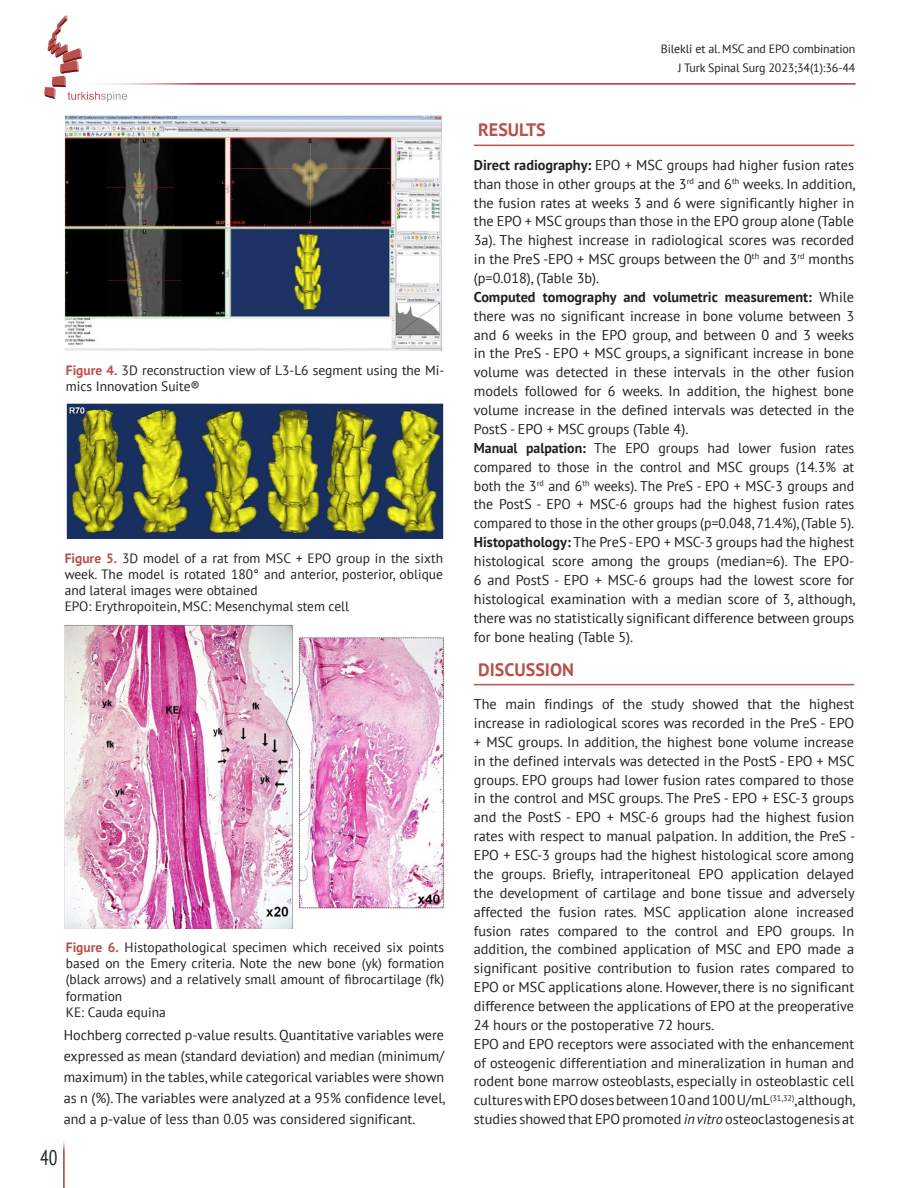
<style>
.page{position:relative;width:918px;height:1188px;background:#fff}
.page>*{position:absolute;margin:0;border:0;box-sizing:border-box;transform-origin:0 0}
.t1{font:condensed 21px "PT Sans";color:#231f20;scale:.92 1}
.ANA_BASLIK{font:700 18px "PT Sans";color:#b9504e}
.YAZI{font:14.25px/18.9px "PT Sans";color:#231f20;text-align:justify}
.RESİM_ALTI{font:13.5px/16.2px "PT Sans";color:#231f20;text-align:justify}
.t2{font:12px/19.8px "PT Sans";letter-spacing:-.01em;color:#231f20;text-align:right}
.s1{font-weight:700;color:#b9504e}
.s2{font-weight:700}
.s3{font-style:italic}
</style>
<div class="page">
<div style="left:69px;top:83px;width:786px;height:2px;background:#b9504e;border:1px solid #b9504e"></div>
<svg style="left:44px;top:15px;width:83px;height:87px"></svg>
<hr style="left:63px;top:1138px;width:1px;height:50px;background:#c0524f">
<hr style="left:474px;top:145px;width:380px;height:1px;background:#c0524f">
<hr style="left:474px;top:684px;width:380px;height:1px;background:#c0524f">
<img style="left:64px;top:115px;width:378px;height:236px">
<img style="left:66px;top:404px;width:378px;height:135px">
<img style="left:64px;top:625px;width:381px;height:303px">
<p class="RESİM_ALTI" style="left:66px;top:362px;width:380px"><span class="s1">Figure 4.</span> 3D reconstruction view of L3-L6 segment using the Mi&shy;mics Innovation Suite®</p>
<p class="RESİM_ALTI" style="left:65px;top:550px;width:380px"><span class="s1">Figure 5.</span> 3D model of a rat from MSC + EPO group in the sixth week. The model is rotated 180° and anterior, posterior, oblique and lateral images were obtained</p>
<p class="RESİM_ALTI" style="left:65px;top:598px;width:286px">EPO: Erythropoitein, MSC: Mesenchymal stem cell</p>
<p class="RESİM_ALTI" style="left:66px;top:939px;width:380px"><span class="s1">Figure 6.</span> Histopathological specimen which received six points based on the Emery criteria. Note the new bone (yk) formation (black arrows) and a relatively small amount of fibrocartilage (fk) formation</p>
<p class="RESİM_ALTI" style="left:66px;top:1004px;width:101px">KE: Cauda equina</p>
<p class="YAZI" style="left:64px;top:1024px;width:383px;line-height:21px">Hochberg corrected p-value results. Quantitative variables were expressed as mean (standard deviation) and median (minimum/ maximum) in the tables, while categorical variables were shown as n (%). The variables were analyzed at a 95% confidence level, and a p-value of less than 0.05 was considered significant.</p>
<h1 class="t1" style="left:40px;top:1144px;width:20px">40</h1>
<p class="t2" style="left:661px;top:38px;width:196px">Bilekli et al. MSC and EPO combination<br>J Turk Spinal Surg 2023;34(1):36-44</p>
<p class="ANA_BASLIK" style="left:478px;top:118px;width:69px">RESULTS</p>
<p class="YAZI" style="left:474px;top:155px;width:383px"><span class="s2">Direct radiography:</span> EPO + MSC groups had higher fusion rates than those in other groups at the 3<sup>rd</sup> and 6<sup>th</sup> weeks. In addition, the fusion rates at weeks 3 and 6 were significantly higher in the EPO + MSC groups than those in the EPO group alone (Table 3a). The highest increase in radiological scores was recorded in the PreS -EPO + MSC groups between the 0<sup>th</sup> and 3<sup>rd</sup> months (p=0.018), (Table 3b).</p>
<p class="YAZI" style="left:474px;top:287px;width:382px"><span class="s2">Computed tomography and volumetric measurement:</span> While there was no significant increase in bone volume between 3 and 6 weeks in the EPO group, and between 0 and 3 weeks in the PreS - EPO + MSC groups, a significant increase in bone volume was detected in these intervals in the other fusion models followed for 6 weeks. In addition, the highest bone volume increase in the defined intervals was detected in the PostS - EPO + MSC groups (Table 4).</p>
<p class="YAZI" style="left:474px;top:438px;width:382px"><span class="s2">Manual palpation:</span> The EPO groups had lower fusion rates compared to those in the control and MSC groups (14.3% at both the 3<sup>rd</sup> and 6<sup>th</sup> weeks). The PreS - EPO + MSC-3 groups and the PostS - EPO + MSC-6 groups had the highest fusion rates compared to those in the other groups (p=0.048, 71.4%), (Table 5).</p>
<p class="YAZI" style="left:474px;top:532px;width:383px"><span class="s2">Histopathology:</span> The PreS - EPO + MSC-3 groups had the highest histological score among the groups (median=6). The EPO-6 and PostS - EPO + MSC-6 groups had the lowest score for histological examination with a median score of 3, although, there was no statistically significant difference between groups for bone healing (Table 5).</p>
<p class="ANA_BASLIK" style="left:478px;top:657px;width:97px">DISCUSSION</p>
<p class="YAZI" style="left:474px;top:694px;width:383px">The main findings of the study showed that the highest increase in radiological scores was recorded in the PreS - EPO + MSC groups. In addition, the highest bone volume increase in the defined intervals was detected in the PostS - EPO + MSC groups. EPO groups had lower fusion rates compared to those in the control and MSC groups. The PreS - EPO + ESC-3 groups and the PostS - EPO + MSC-6 groups had the highest fusion rates with respect to manual palpation. In addition, the PreS - EPO + ESC-3 groups had the highest histological score among the groups. Briefly, intraperitoneal EPO application delayed the development of cartilage and bone tissue and adversely affected the fusion rates. MSC application alone increased fusion rates compared to the control and EPO groups. In addition, the combined application of MSC and EPO made a significant positive contribution to fusion rates compared to EPO or MSC applications alone. However, there is no significant difference between the applications of EPO at the preoperative 24 hours or the postoperative 72 hours.</p>
<p class="YAZI" style="left:474px;top:1034px;width:383px">EPO and EPO receptors were associated with the enhancement of osteogenic differentiation and mineralization in human and rodent bone marrow osteoblasts, especially in osteoblastic cell cultures with EPO doses between 10 and 100 U/mL<sup>(31,32)</sup>,although, studies showed that EPO promoted <span class="s3">in vitro</span> osteoclastogenesis at</p>
</div>
